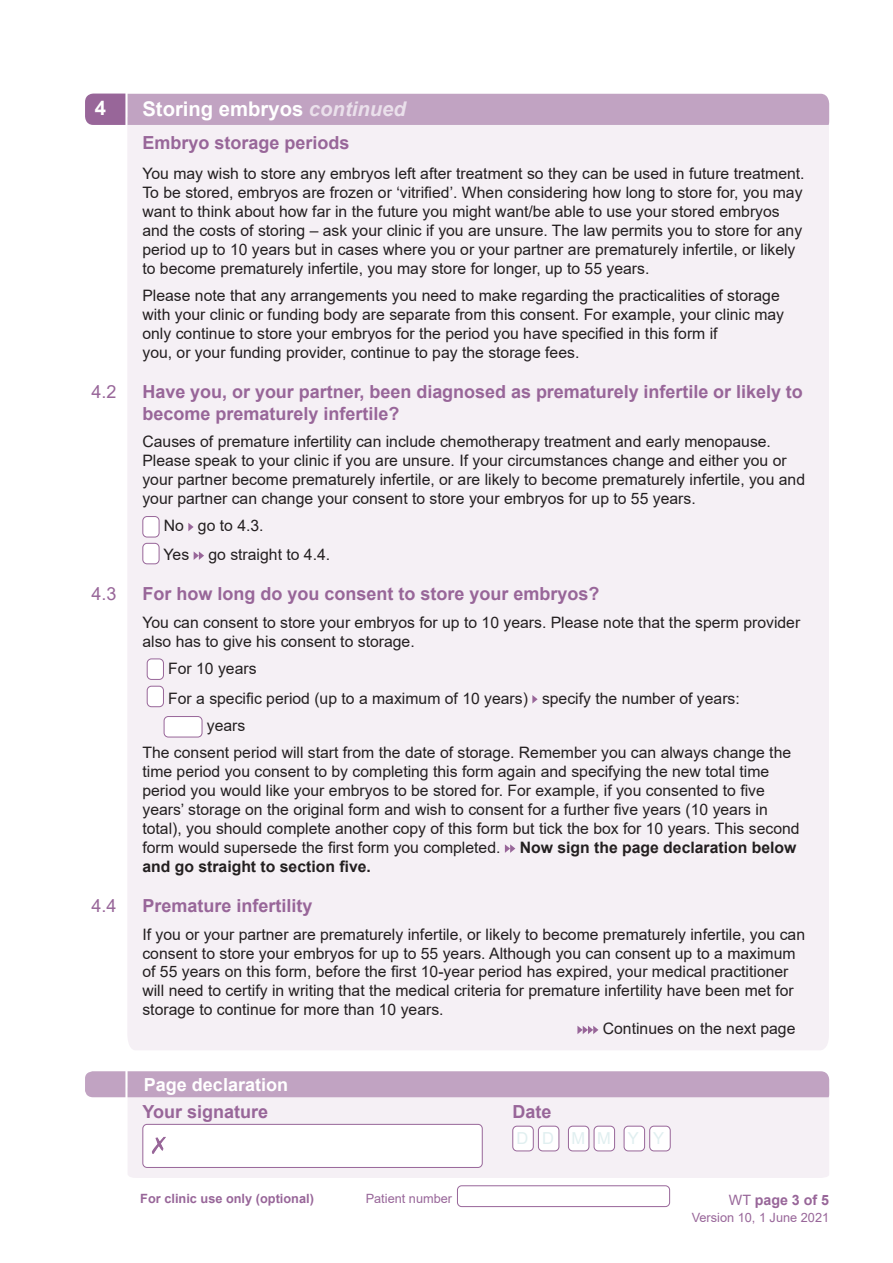
<style>
.page{position:relative;width:893px;height:1263px;background:#fff}
.page>*{position:absolute;margin:0;border:0;box-sizing:border-box;transform-origin:0 0}
.Section_heading{font:700 20.25px "Arial";color:#fff}
.Question{font:700 18px/21.6px "Arial";color:#986699}
.t1{font:700 18px "Arial";color:#fff}
.Question-2{font:18px "Arial";color:#986699}
.t2{font:16.5px "Arial";color:#e0eff0}
.Question-3{font:15.75px/18.9px "Arial";color:#231f20}
.t3{font:700 14.25px "Arial";color:#986699}
.t4{font:12.75px "Arial";color:#986699}
.t5{font:700 12.75px "Arial";color:#986699}
.s1{font-style:italic;color:#eae0eb}
.s2{font-weight:700}
.s3{font-weight:400}
</style>
<div class="page">
<div style="left:457px;top:1185px;width:213px;height:22px;border:1px solid #986699;border-radius:4px"></div>
<div style="left:128px;top:1097px;width:701px;height:81px;background:#f5f0f5"></div>
<div style="left:85px;top:1071px;width:744px;height:26px;background:#c1a3c2"></div>
<div style="left:143px;top:1124px;width:339px;height:43px;background:#fff;border-radius:4px"></div>
<div style="left:142px;top:1124px;width:341px;height:44px;border:1px solid #986699;border-radius:4px"></div>
<div style="left:513px;top:1126px;width:20px;height:25px;background:#fff;border-radius:4px"></div>
<div style="left:512px;top:1126px;width:22px;height:25px;border:1px solid #986699;border-radius:4px"></div>
<div style="left:538px;top:1126px;width:21px;height:25px;background:#fff;border-radius:4px"></div>
<div style="left:538px;top:1126px;width:21px;height:25px;border:1px solid #986699;border-radius:4px"></div>
<div style="left:568px;top:1126px;width:21px;height:25px;background:#fff;border-radius:4px"></div>
<div style="left:568px;top:1126px;width:21px;height:25px;border:1px solid #986699;border-radius:4px"></div>
<div style="left:594px;top:1126px;width:21px;height:25px;background:#fff;border-radius:4px"></div>
<div style="left:594px;top:1126px;width:21px;height:25px;border:1px solid #986699;border-radius:4px"></div>
<div style="left:624px;top:1126px;width:21px;height:25px;background:#fff;border-radius:4px"></div>
<div style="left:624px;top:1126px;width:21px;height:25px;border:1px solid #986699;border-radius:4px"></div>
<div style="left:650px;top:1126px;width:20px;height:25px;background:#fff;border-radius:4px"></div>
<div style="left:649px;top:1126px;width:22px;height:25px;border:1px solid #986699;border-radius:4px"></div>
<img style="left:152px;top:1136px;width:14px;height:18px">
<div style="left:127px;top:125px;width:702px;height:925px;background:#f5f0f5"></div>
<div style="left:85px;top:94px;width:744px;height:31px;background:#c1a3c2"></div>
<div style="left:143px;top:516px;width:16px;height:21px;background:#fff;border-radius:4px"></div>
<div style="left:142px;top:516px;width:17px;height:21px;border:1px solid #986699;border-radius:4px"></div>
<svg style="left:188px;top:523px;width:6px;height:8px"></svg>
<div style="left:143px;top:543px;width:16px;height:21px;background:#fff;border-radius:4px"></div>
<div style="left:142px;top:543px;width:17px;height:21px;border:1px solid #986699;border-radius:4px"></div>
<svg style="left:194px;top:551px;width:10px;height:9px"></svg>
<div style="left:147px;top:659px;width:16px;height:20px;background:#fff;border-radius:4px"></div>
<div style="left:147px;top:658px;width:17px;height:22px;border:1px solid #986699;border-radius:4px"></div>
<div style="left:147px;top:686px;width:16px;height:21px;background:#fff;border-radius:4px"></div>
<div style="left:147px;top:686px;width:17px;height:21px;border:1px solid #986699;border-radius:4px"></div>
<svg style="left:532px;top:695px;width:6px;height:8px"></svg>
<div style="left:164px;top:716px;width:38px;height:21px;background:#fff;border-radius:4px"></div>
<div style="left:164px;top:716px;width:38px;height:21px;border:1px solid #986699;border-radius:4px"></div>
<svg style="left:505px;top:844px;width:10px;height:9px"></svg>
<svg style="left:577px;top:1026px;width:21px;height:8px"></svg>
<p class="Section_heading" style="left:95px;top:93px;width:13px">4</p>
<p class="Section_heading" style="left:142px;top:95px;width:265px">Storing embryos <span class="s1">continued</span></p>
<p class="Question" style="left:142px;top:132px;width:209px">Embryo storage periods</p>
<p class="Question-3" style="left:142px;top:164px;width:664px">You may wish to store any embryos left after treatment so they can be used in future treatment.<br>To be stored, embryos are frozen or ‘vitrified’. When considering how long to store for, you may want to think about how far in the future you might want/be able to use your stored embryos and the costs of storing – ask your clinic if you are unsure. The law permits you to store for any period up to 10 years but in cases where you or your partner are prematurely infertile, or likely to become prematurely infertile, you may store for longer, up to 55 years.</p>
<p class="Question-3" style="left:142px;top:286px;width:643px">Please note that any arrangements you need to make regarding the practicalities of storage with your clinic or funding body are separate from this consent. For example, your clinic may only continue to store your embryos for the period you have specified in this form if<br>you, or your funding provider, continue to pay the storage fees.</p>
<p class="Question-2" style="left:91px;top:379px;width:27px">4.2</p>
<p class="Question" style="left:142px;top:381px;width:662px">Have you, or your partner, been diagnosed as prematurely infertile or likely to become prematurely infertile?</p>
<p class="Question-3" style="left:142px;top:432px;width:664px">Causes of premature infertility can include chemotherapy treatment and early menopause.<br>Please speak to your clinic if you are unsure. If your circumstances change and either you or your partner become prematurely infertile, or are likely to become prematurely infertile, you and your partner can change your consent to store your embryos for up to 55 years.</p>
<p class="Question-3" style="left:164px;top:516px;width:101px">No go to 4.3.</p>
<p class="Question-3" style="left:164px;top:545px;width:168px">Yes go straight to 4.4.</p>
<p class="Question-2" style="left:91px;top:582px;width:27px">4.3</p>
<p class="Question" style="left:142px;top:583px;width:459px">For how long do you consent to store your embryos?</p>
<p class="Question-3" style="left:142px;top:613px;width:659px">You can consent to store your embryos for up to 10 years. Please note that the sperm provider also has to give his consent to storage.</p>
<p class="Question-3" style="left:168px;top:659px;width:90px">For 10 years</p>
<p class="Question-3" style="left:168px;top:688px;width:573px">For a specific period (up to a maximum of 10 years) specify the number of years:</p>
<p class="Question-3" style="left:207px;top:716px;width:40px">years</p>
<p class="Question-3" style="left:142px;top:743px;width:659px">The consent period will start from the date of storage. Remember you can always change the time period you consent to by completing this form again and specifying the new total time period you would like your embryos to be stored for. For example, if you consented to five years’ storage on the original form and wish to consent for a further five years (10 years in total), you should complete another copy of this form but tick the box for 10 years. This second form would supersede the first form you completed. <span class="s2">Now sign the page declaration below and go straight to section five.</span></p>
<p class="Question-2" style="left:91px;top:893px;width:27px">4.4</p>
<p class="Question" style="left:142px;top:895px;width:172px">Premature infertility</p>
<p class="Question-3" style="left:142px;top:924px;width:664px">If you or your partner are prematurely infertile, or likely to become prematurely infertile, you can</p>
<p class="Question-3" style="left:142px;top:943px;width:655px">consent to store your embryos for up to 55 years. Although you can consent up to a maximum</p>
<p class="Question-3" style="left:142px;top:962px;width:648px">of 55 years on this form, before the first 10-year period has expired, your medical practitioner</p>
<p class="Question-3" style="left:142px;top:981px;width:653px">will need to certify in writing that the medical criteria for premature infertility have been met for</p>
<p class="Question-3" style="left:142px;top:1000px;width:303px">storage to continue for more than 10 years.</p>
<p class="Question-3" style="left:603px;top:1019px;width:194px">Continues on the next page</p>
<p class="t1" style="left:144px;top:1072px;width:146px">Page declaration</p>
<p class="Question" style="left:142px;top:1101px;width:127px">Your signature</p>
<p class="Question" style="left:512px;top:1101px;width:41px">Date</p>
<p class="t2" style="left:516px;top:1127px;width:149px">DD MM YY</p>
<p class="t5" style="left:140px;top:1189px;width:175px">For clinic use only (optional)</p>
<p class="t4" style="left:366px;top:1190px;width:88px">Patient number</p>
<p class="t3" style="left:729px;top:1190px;width:102px"><span class="s3">WT</span> page 3 of 5</p>
<p class="t4" style="left:692px;top:1209px;width:139px">Version 10, 1 June 2021</p>
</div>
